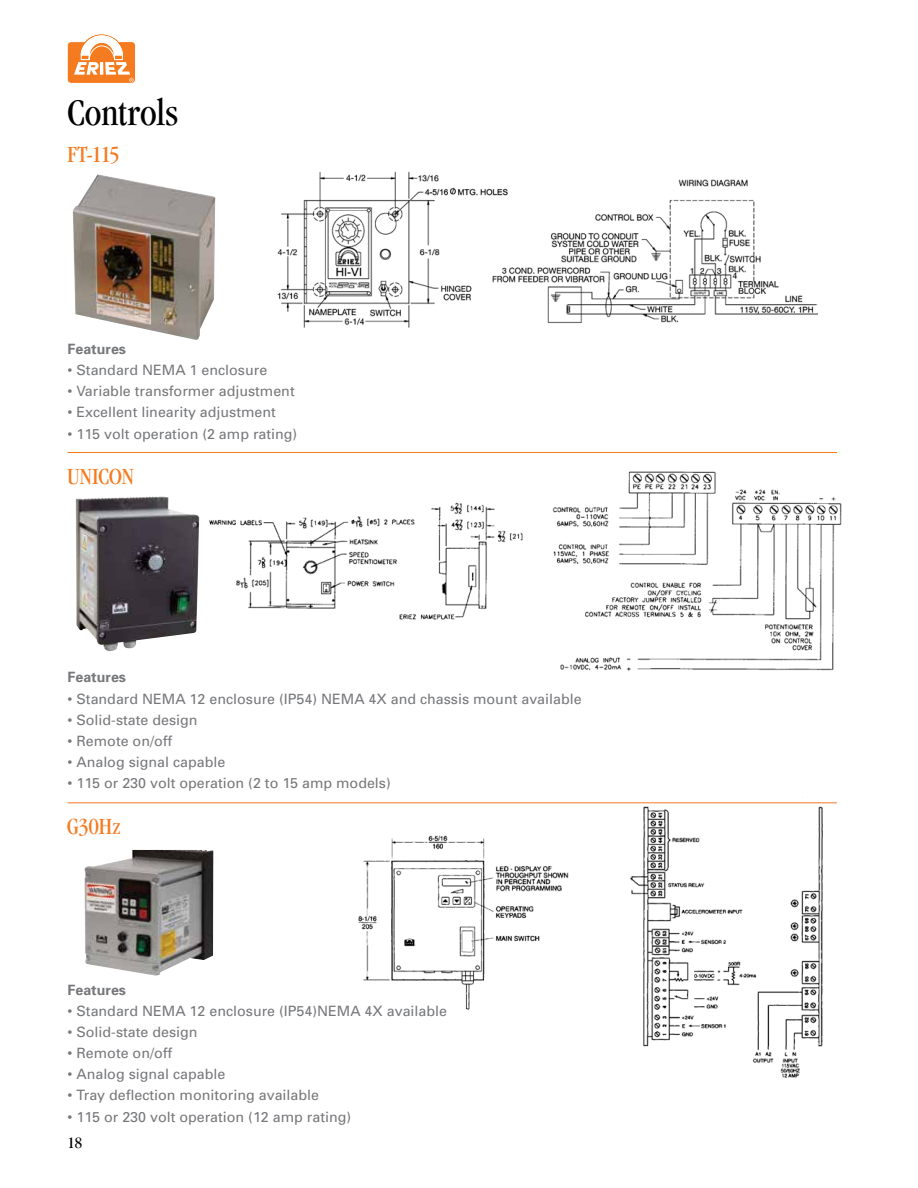
<style>
.page{position:relative;width:918px;height:1188px;background:#fff}
.page>*{position:absolute;margin:0;border:0;box-sizing:border-box;transform-origin:0 0}
.t1{font:condensed 39px "Garamond";letter-spacing:-.01em;color:#000}
.t2{font:condensed 24px "Garamond";letter-spacing:-.01em;color:#f47b20}
.t3{font:condensed 16.5px "Garamond";color:#000}
.t4{font:14.25px "Univers";color:#77787b}
.t5{font:700 14.25px "Univers";color:#77787b}
</style>
<div class="page">
<svg style="left:67px;top:33px;width:68px;height:51px"></svg>
<img style="left:353px;top:803px;width:484px;height:275px">
<img style="left:73px;top:174px;width:143px;height:166px">
<img style="left:277px;top:172px;width:540px;height:156px">
<img style="left:209px;top:471px;width:633px;height:200px">
<img style="left:76px;top:496px;width:123px;height:155px">
<img style="left:84px;top:850px;width:129px;height:126px">
<hr style="left:68px;top:452px;width:769px;height:1px;background:#f47b20">
<hr style="left:68px;top:802px;width:769px;height:1px;background:#f47b20">
<h1 class="t1" style="left:68px;top:91px;width:112px">Controls</h1>
<h2 class="t2" style="left:68px;top:141px;width:54px">FT-115</h2>
<p class="t5" style="left:68px;top:340px;width:60px">Features</p>
<p class="t4" style="left:68px;top:361px;width:201px">• Standard NEMA 1 enclosure</p>
<p class="t4" style="left:68px;top:382px;width:229px">• Variable transformer adjustment</p>
<p class="t4" style="left:68px;top:404px;width:210px">• Excellent linearity adjustment</p>
<p class="t4" style="left:68px;top:425px;width:231px">• 115 volt operation (2 amp rating)</p>
<h2 class="t2" style="left:68px;top:463px;width:68px">UNICON</h2>
<p class="t5" style="left:68px;top:668px;width:60px">Features</p>
<p class="t4" style="left:68px;top:690px;width:516px">• Standard NEMA 12 enclosure (IP54) NEMA 4X and chassis mount available</p>
<p class="t4" style="left:68px;top:711px;width:132px">• Solid-state design</p>
<p class="t4" style="left:68px;top:732px;width:106px">• Remote on/off</p>
<p class="t4" style="left:68px;top:753px;width:159px">• Analog signal capable</p>
<p class="t4" style="left:68px;top:774px;width:325px">• 115 or 230 volt operation (2 to 15 amp models)</p>
<h2 class="t2" style="left:67px;top:813px;width:55px">G30Hz</h2>
<p class="t5" style="left:68px;top:981px;width:60px">Features</p>
<p class="t4" style="left:68px;top:1002px;width:381px">• Standard NEMA 12 enclosure (IP54)NEMA 4X available</p>
<p class="t4" style="left:68px;top:1023px;width:132px">• Solid-state design</p>
<p class="t4" style="left:68px;top:1044px;width:106px">• Remote on/off</p>
<p class="t4" style="left:68px;top:1065px;width:159px">• Analog signal capable</p>
<p class="t4" style="left:68px;top:1087px;width:253px">• Tray deflection monitoring available</p>
<p class="t4" style="left:68px;top:1108px;width:285px">• 115 or 230 volt operation (12 amp rating)</p>
<p class="t3" style="left:68px;top:1133px;width:16px">18</p>
</div>
